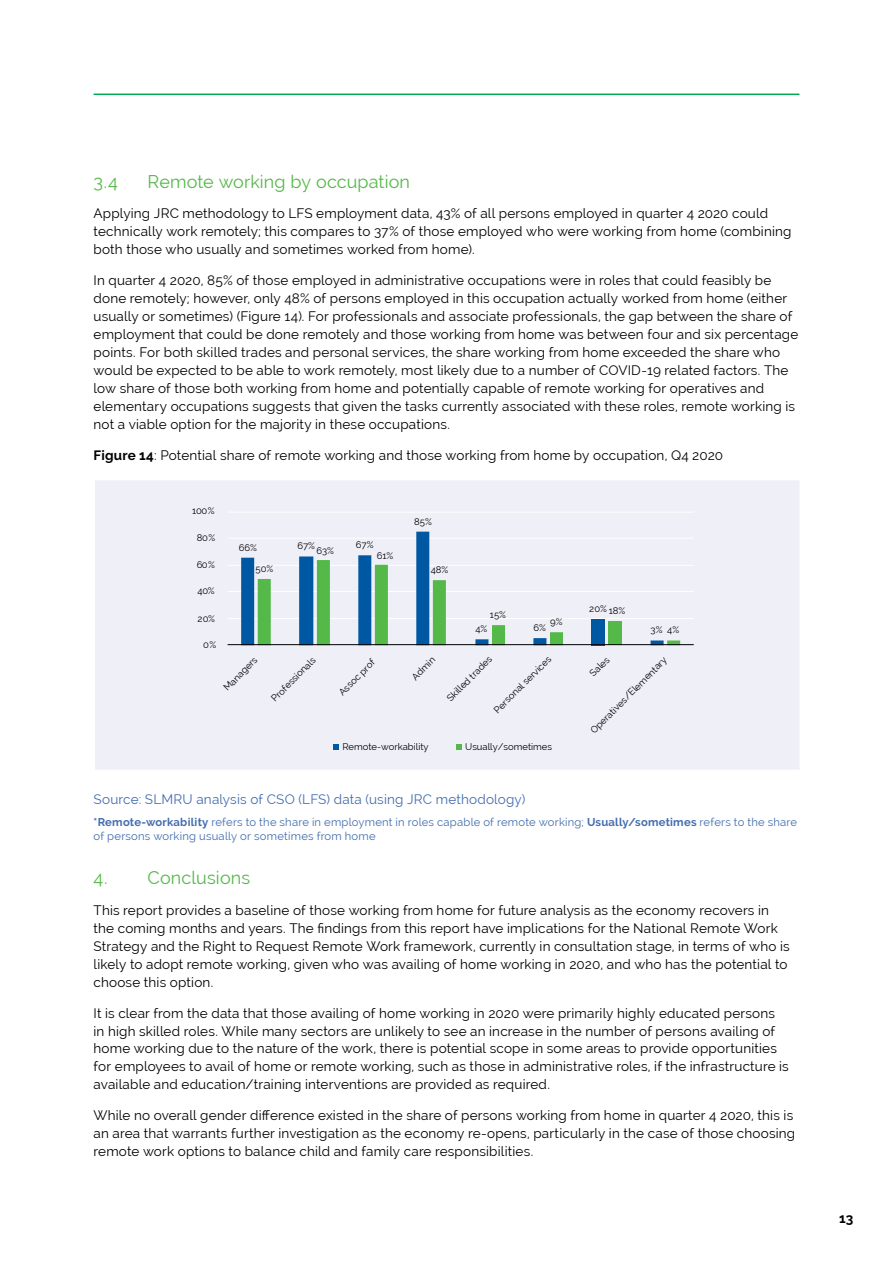
<style>
.page{position:relative;width:893px;height:1263px;background:#fff}
.page>*{position:absolute;margin:0;border:0;box-sizing:border-box;transform-origin:0 0}
.t1{font:18px "Raleway";letter-spacing:.005em;color:#54b948}
.t2{font:13.5px/18px "Raleway";letter-spacing:.015em;color:#000}
.t3{font:13.5px "Raleway";letter-spacing:.015em;color:#426daf}
.t4{font:700 13.5px "Raleway";color:#000}
.t5{font:11.25px/13.5px "Raleway";letter-spacing:.02em;color:#426daf}
.t6{font:9.45px "Raleway";color:#000}
.s1{font-weight:700}
</style>
<div class="page">
<hr style="left:94px;top:94px;width:705px;height:1px;background:#00a850">
<div style="left:94px;top:479px;width:706px;height:291px;background:#eeeff7"></div>
<hr style="left:94px;top:479px;width:707px;height:1px;background:#fff">
<hr style="left:94px;top:480px;width:1px;height:290px;background:#fff">
<hr style="left:799px;top:480px;width:2px;height:290px;background:#fff">
<hr style="left:228px;top:618px;width:466px;height:1px;background:#fff">
<hr style="left:228px;top:591px;width:466px;height:1px;background:#fff">
<hr style="left:228px;top:565px;width:466px;height:1px;background:#fff">
<hr style="left:228px;top:538px;width:466px;height:1px;background:#fff">
<hr style="left:228px;top:512px;width:466px;height:1px;background:#fff">
<svg style="left:241px;top:532px;width:189px;height:112px"></svg>
<svg style="left:258px;top:560px;width:422px;height:84px"></svg>
<hr style="left:228px;top:644px;width:466px;height:1px;background:#000">
<svg style="left:333px;top:744px;width:6px;height:6px"></svg>
<svg style="left:456px;top:744px;width:6px;height:6px"></svg>
<h1 class="t1" style="left:94px;top:171px;width:26px">3.4</h1>
<h1 class="t1" style="left:148px;top:171px;width:264px">Remote working by occupation</h1>
<p class="t2" style="left:94px;top:205px;width:699px">Applying JRC methodology to LFS employment data, 43% of all persons employed in quarter 4 2020 could technically work remotely; this compares to 37% of those employed who were working from home (combining both those who usually and sometimes worked from home).</p>
<p class="t2" style="left:94px;top:271px;width:706px">In quarter 4 2020, 85% of those employed in administrative occupations were in roles that could feasibly be done remotely; however, only 48% of persons employed in this occupation actually worked from home (either usually or sometimes) (Figure 14). For professionals and associate professionals, the gap between the share of employment that could be done remotely and those working from home was between four and six percentage points. For both skilled trades and personal services, the share working from home exceeded the share who would be expected to be able to work remotely, most likely due to a number of COVID-19 related factors. The low share of those both working from home and potentially capable of remote working for operatives and elementary occupations suggests that given the tasks currently associated with these roles, remote working is not a viable option for the majority in these occupations.</p>
<p class="t2" style="left:94px;top:446px;width:631px"><span class="s1">Figure 14</span>: Potential share of remote working and those working from home by occupation, Q4 2020</p>
<p class="t6" style="left:192px;top:505px;width:24px">100%</p>
<p class="t6" style="left:197px;top:532px;width:20px">80%</p>
<p class="t6" style="left:197px;top:559px;width:20px">60%</p>
<p class="t6" style="left:197px;top:585px;width:19px">40%</p>
<p class="t6" style="left:197px;top:613px;width:19px">20%</p>
<p class="t6" style="left:203px;top:639px;width:15px">0%</p>
<p class="t6" style="left:239px;top:542px;width:20px">66%</p>
<p class="t6" style="left:297px;top:541px;width:19px">67%</p>
<p class="t6" style="left:356px;top:539px;width:19px">67%</p>
<p class="t6" style="left:316px;top:545px;width:19px">63%</p>
<p class="t6" style="left:377px;top:550px;width:18px">61%</p>
<p class="t6" style="left:256px;top:563px;width:19px">50%</p>
<p class="t6" style="left:414px;top:516px;width:19px">85%</p>
<p class="t6" style="left:431px;top:564px;width:19px">48%</p>
<p class="t6" style="left:490px;top:609px;width:18px">15%</p>
<p class="t6" style="left:550px;top:616px;width:14px">9%</p>
<p class="t6" style="left:475px;top:623px;width:13px">4%</p>
<p class="t6" style="left:533px;top:622px;width:14px">6%</p>
<p class="t6" style="left:589px;top:603px;width:19px">20%</p>
<p class="t6" style="left:609px;top:606px;width:18px">18%</p>
<p class="t6" style="left:651px;top:625px;width:13px">3%</p>
<p class="t6" style="left:667px;top:625px;width:13px">4%</p>
<p class="t6" style="left:221px;top:685px;width:45px;rotate:-45deg">Managers</p>
<p class="t6" style="left:269px;top:696px;width:60px;rotate:-45deg">Professionals</p>
<p class="t6" style="left:336px;top:690px;width:48px;rotate:-45deg">Assoc prof</p>
<p class="t6" style="left:409px;top:674px;width:30px;rotate:-45deg">Admin</p>
<p class="t6" style="left:444px;top:696px;width:61px;rotate:-45deg">Skilled trades</p>
<p class="t6" style="left:492px;top:708px;width:78px;rotate:-45deg">Personal services</p>
<p class="t6" style="left:587px;top:671px;width:25px;rotate:-45deg">Sales</p>
<p class="t6" style="left:588px;top:728px;width:105px;rotate:-45deg">Operatives/Elementary</p>
<p class="t6" style="left:342px;top:742px;width:88px">Remote-workability</p>
<p class="t6" style="left:465px;top:742px;width:88px">Usually/sometimes</p>
<p class="t3" style="left:94px;top:792px;width:433px">Source: SLMRU analysis of CSO (LFS) data (using JRC methodology)</p>
<p class="t5" style="left:94px;top:816px;width:705px"><span class="s1">*Remote-workability</span> refers to the share in employment in roles capable of remote working; <span class="s1">Usually/sometimes</span> refers to the share of persons working usually or sometimes from home</p>
<h1 class="t1" style="left:94px;top:867px;width:158px">4. Conclusions</h1>
<p class="t2" style="left:94px;top:901px;width:698px">This report provides a baseline of those working from home for future analysis as the economy recovers in the coming months and years. The findings from this report have implications for the National Remote Work Strategy and the Right to Request Remote Work framework, currently in consultation stage, in terms of who is likely to adopt remote working, given who was availing of home working in 2020, and who has the potential to choose this option.</p>
<p class="t2" style="left:94px;top:1004px;width:697px">It is clear from the data that those availing of home working in 2020 were primarily highly educated persons in high skilled roles. While many sectors are unlikely to see an increase in the number of persons availing of home working due to the nature of the work, there is potential scope in some areas to provide opportunities for employees to avail of home or remote working, such as those in administrative roles, if the infrastructure is available and education/training interventions are provided as required.</p>
<p class="t2" style="left:94px;top:1106px;width:703px">While no overall gender difference existed in the share of persons working from home in quarter 4 2020, this is an area that warrants further investigation as the economy re-opens, particularly in the case of those choosing remote work options to balance child and family care responsibilities.</p>
<p class="t4" style="left:839px;top:1210px;width:16px">13</p>
</div>
